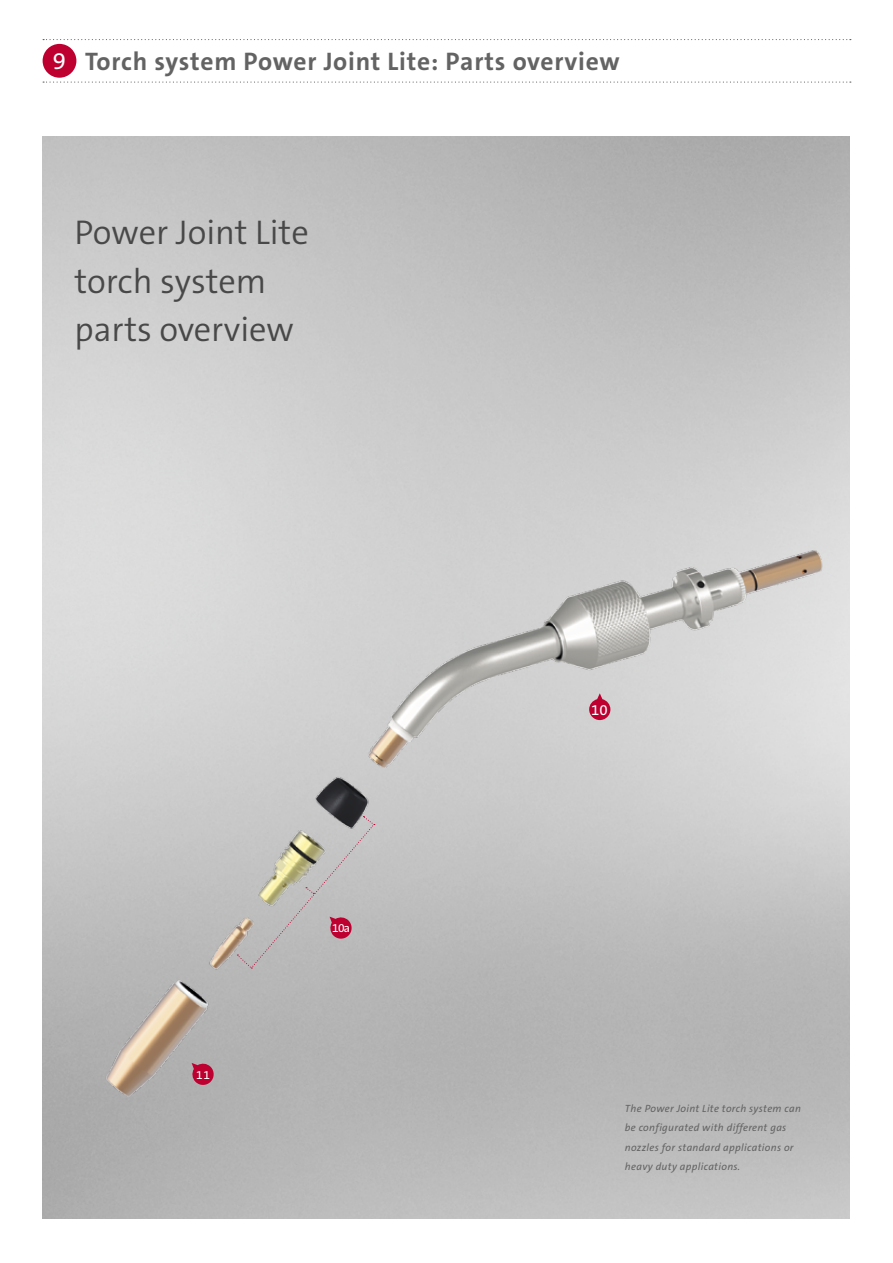
<style>
.page{position:relative;width:893px;height:1263px;background:#fff}
.page>*{position:absolute;margin:0;border:0;box-sizing:border-box;transform-origin:0 0}
.t1{font:300 34.5px/48.8px "The Sans C5";color:#484848}
.t2{font:700 25.5px "The Sans C5";letter-spacing:.03em;color:#636363}
.t3{font:15px "The Sans C5";color:#fff}
.t4{font:12px "The Sans C5";color:#fff}
.t5{font:italic 10.5px/19.5px "The Sans C5";letter-spacing:.03em;color:#636363}
.s1{font-weight:400;font-size:24px;color:#fff}
</style>
<div class="page">
<svg style="left:43px;top:39px;width:808px;height:1px"></svg>
<svg style="left:43px;top:82px;width:808px;height:1px"></svg>
<div style="left:43px;top:44px;width:33px;height:34px;background:#be0030;border-radius:50%"></div>
<img style="left:93px;top:497px;width:757px;height:613px">
<h2 class="t2" style="left:53px;top:45px;width:568px"><span class="s1">9</span> Torch system Power Joint Lite: Parts overview</h2>
<h1 class="t1" style="left:74px;top:208px;width:236px">Power Joint Lite torch system parts overview</h1>
<p class="t4" style="left:196px;top:1067px;width:15px">11</p>
<p class="t4" style="left:332px;top:920px;width:20px">10a</p>
<h3 class="t3" style="left:591px;top:700px;width:18px">10</h3>
<p class="t5" style="left:625px;top:1098px;width:178px">The Power Joint Lite torch system can be configurated with different gas nozzles for standard applications or heavy duty applications.</p>
</div>
